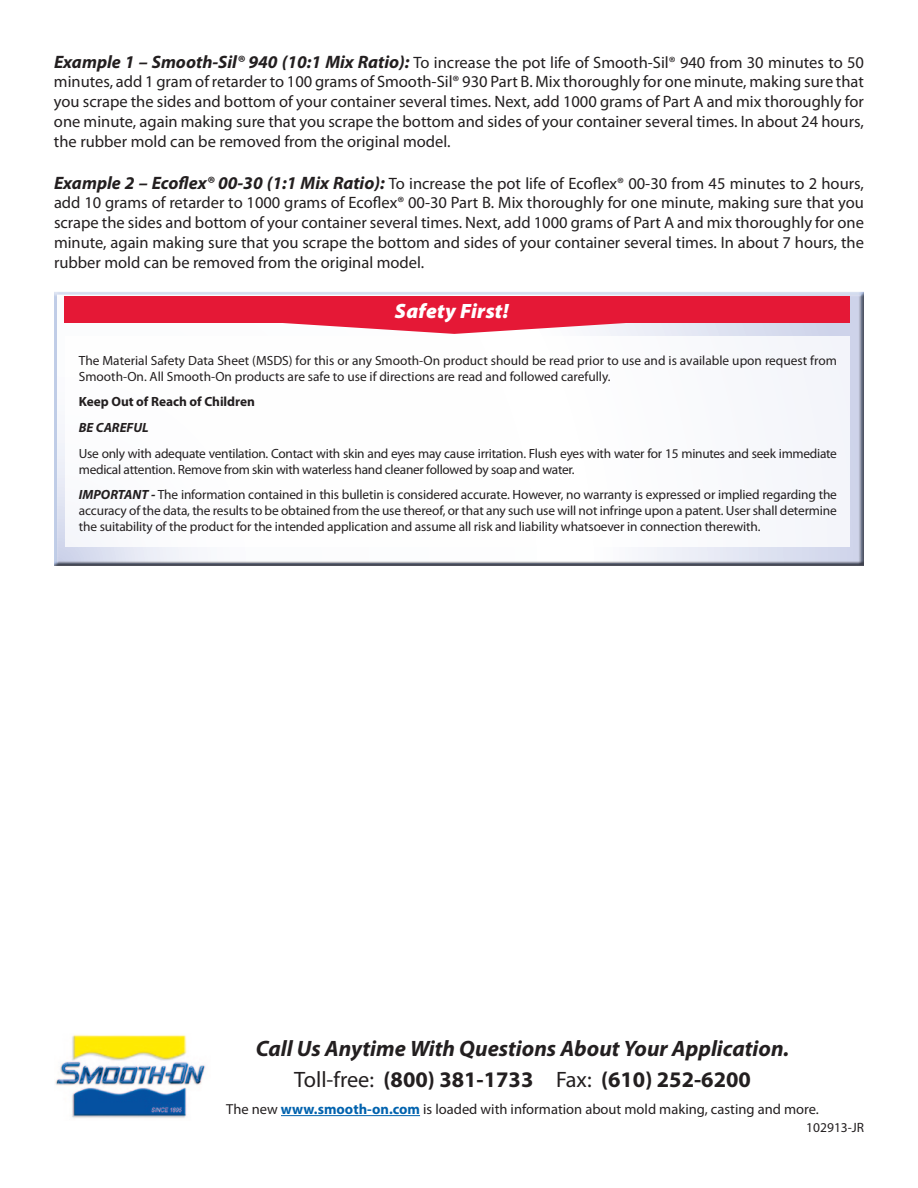
<style>
.page{position:relative;width:918px;height:1188px;background:#fff}
.page>*{position:absolute;margin:0;border:0;box-sizing:border-box;transform-origin:0 0}
.t1{font:italic 700 22.35px/30.8px "Myriad Pro";color:#231f20;text-align:center}
.t2{font:italic 900 20.85px "Myriad Pro";letter-spacing:.01em;color:#fff}
.t3{font:16.5px/19.8px "Myriad Pro";color:#231f20;text-align:justify}
.t4{font:14.55px "Myriad Pro";color:#231f20}
.t5{font:13.5px "Myriad Pro";color:#231f20}
.t6{font:13.35px/16px "Myriad Pro";letter-spacing:-.01em;color:#231f20}
.t7{font:700 13.35px "Myriad Pro";letter-spacing:-.005em;color:#231f20}
.t8{font:italic 700 13.35px "Myriad Pro";letter-spacing:-.005em;color:#231f20}
.s1{font-weight:700;font-style:italic;font-size:18px}
.s2{font-weight:700;font-style:italic}
.s3{font-weight:400;font-style:normal}
.s4{font-style:normal}
.s5{font-weight:700;color:#0162ae}
</style>
<div class="page">
<div style="left:53px;top:291px;width:811px;height:276px;background:#231f20;opacity:.75"></div>
<div style="left:66px;top:336px;width:784px;height:210px;background:#fff"></div>
<div style="left:65px;top:296px;width:785px;height:26px;background:#e51836"></div>
<svg style="left:272px;top:322px;width:364px;height:12px"></svg>
<img style="left:55px;top:1034px;width:151px;height:84px">
<hr style="left:281px;top:1115px;width:139px;height:1px;background:#0162ae">
<p class="t3" style="left:54px;top:52px;width:812px"><span class="s1">Example 1 – Smooth-Sil® 940 (10:1 Mix Ratio):</span> To increase the pot life of Smooth-Sil® 940 from 30 minutes to 50 minutes, add 1 gram of retarder to 100 grams of Smooth-Sil® 930 Part B. Mix thoroughly for one minute, making sure that you scrape the sides and bottom of your container several times. Next, add 1000 grams of Part A and mix thoroughly for one minute, again making sure that you scrape the bottom and sides of your container several times. In about 24 hours, the rubber mold can be removed from the original model.</p>
<p class="t3" style="left:54px;top:173px;width:812px"><span class="s1">Example 2 – Ecoflex® 00-30 (1:1 Mix Ratio):</span> To increase the pot life of Ecoflex® 00-30 from 45 minutes to 2 hours, add 10 grams of retarder to 1000 grams of Ecoflex® 00-30 Part B. Mix thoroughly for one minute, making sure that you scrape the sides and bottom of your container several times. Next, add 1000 grams of Part A and mix thoroughly for one minute, again making sure that you scrape the bottom and sides of your container several times. In about 7 hours, the rubber mold can be removed from the original model.</p>
<p class="t2" style="left:395px;top:297px;width:115px">Safety First!</p>
<p class="t6" style="left:79px;top:352px;width:760px">The Material Safety Data Sheet (MSDS) for this or any Smooth-On product should be read prior to use and is available upon request from<br>Smooth-On. All Smooth-On products are safe to use if directions are read and followed carefully.</p>
<p class="t7" style="left:79px;top:393px;width:178px">Keep Out of Reach of Children</p>
<p class="t8" style="left:79px;top:419px;width:71px">BE CAREFUL</p>
<p class="t6" style="left:79px;top:445px;width:760px">Use only with adequate ventilation. Contact with skin and eyes may cause irritation. Flush eyes with water for 15 minutes and seek immediate medical attention. Remove from skin with waterless hand cleaner followed by soap and water.</p>
<p class="t6" style="left:79px;top:487px;width:760px;text-align:justify"><span class="s2">IMPORTANT -</span> The information contained in this bulletin is considered accurate. However, no warranty is expressed or implied regarding the accuracy of the data, the results to be obtained from the use thereof, or that any such use will not infringe upon a patent. User shall determine the suitability of the product for the intended application and assume all risk and liability whatsoever in connection therewith.</p>
<h1 class="t1" style="left:256px;top:1032px;width:535px">Call Us Anytime With Questions About Your Application.<br><span class="s3">Toll-free:</span> <span class="s4">(800) 381-1733</span> <span class="s3">Fax:</span> <span class="s4">(610) 252-6200</span></h1>
<p class="t4" style="left:226px;top:1100px;width:594px">The new <span class="s5">www.smooth-on.com</span> is loaded with information about mold making, casting and more.</p>
<p class="t5" style="left:806px;top:1119px;width:59px">102913-JR</p>
</div>
